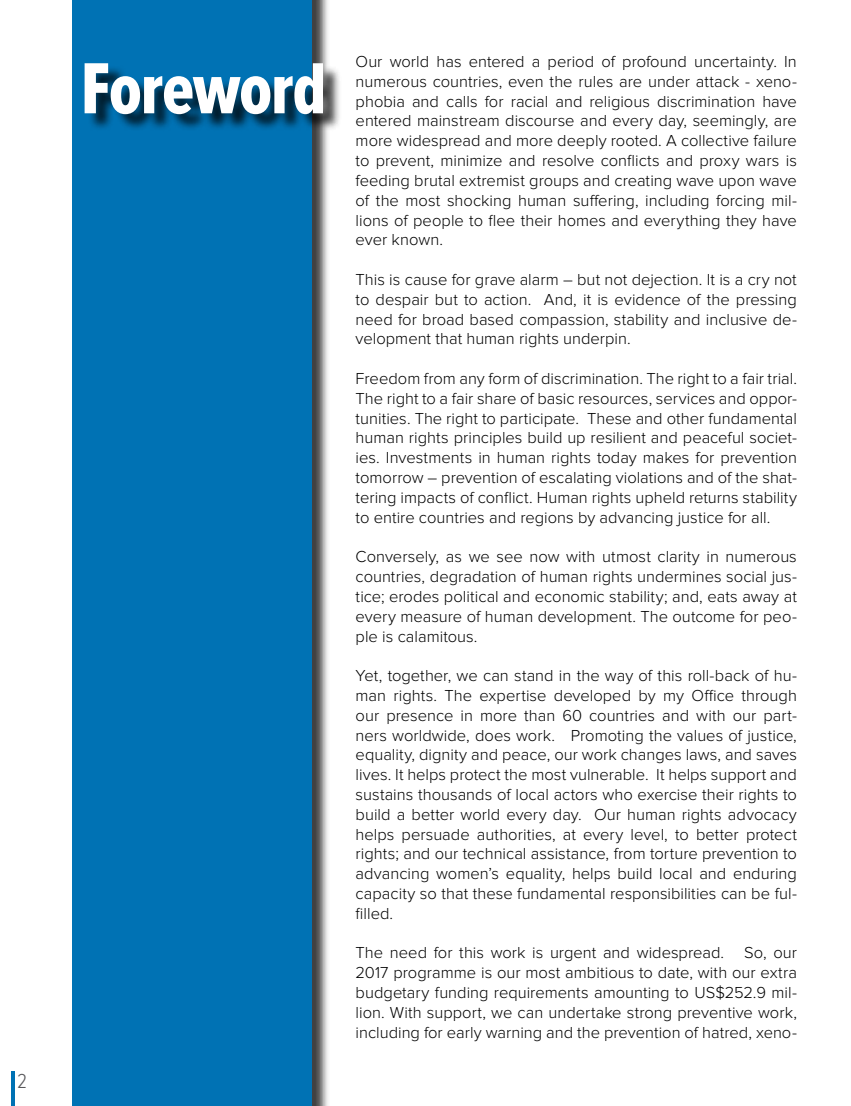
<style>
.page{position:relative;width:851px;height:1106px;background:#fff}
.page>*{position:absolute;margin:0;border:0;box-sizing:border-box;transform-origin:0 0}
.t1{font:75px "Proxima Nova Ex Cn Extrabld";letter-spacing:-.01em;color:#fff}
.t2{font:300 21px "Proxima Nova Cond";color:#58585b}
.t3{font:300 16.5px/19.8px "Proxima Nova";color:#000;text-align:justify}
</style>
<div class="page">
<hr style="left:11px;top:1071px;width:4px;height:35px;background:#0072b4">
<div style="left:75px;top:0;width:255px;height:1106px;background:#000;opacity:.75"></div>
<div style="left:73px;top:0;width:239px;height:1106px;background:#0072b4"></div>
<div style="left:87px;top:65px;width:254px;height:67px;background:#000;opacity:.75"></div>
<p class="t2" style="left:17px;top:1069px;width:11px">2</p>
<h1 class="t1" style="left:81px;top:47px;width:246px">Foreword</h1>
<p class="t3" style="left:355px;top:52px;width:442px">Our world has entered a period of profound uncertainty. In numerous countries, even the rules are under attack - xeno&shy;phobia and calls for racial and religious discrimination have entered mainstream discourse and every day, seemingly, are more widespread and more deeply rooted. A collective failure to prevent, minimize and resolve conflicts and proxy wars is feeding brutal extremist groups and creating wave upon wave of the most shocking human suffering, including forcing mil&shy;lions of people to flee their homes and everything they have ever known.</p>
<p class="t3" style="left:355px;top:270px;width:442px">This is cause for grave alarm – but not dejection. It is a cry not to despair but to action. And, it is evidence of the pressing need for broad based compassion, stability and inclusive de&shy;velopment that human rights underpin.</p>
<p class="t3" style="left:355px;top:369px;width:443px">Freedom from any form of discrimination. The right to a fair trial.<br>The right to a fair share of basic resources, services and oppor&shy;tunities. The right to participate. These and other fundamental human rights principles build up resilient and peaceful societ&shy;ies. Investments in human rights today makes for prevention tomorrow – prevention of escalating violations and of the shat&shy;tering impacts of conflict. Human rights upheld returns stability to entire countries and regions by advancing justice for all.</p>
<p class="t3" style="left:355px;top:547px;width:442px">Conversely, as we see now with utmost clarity in numerous countries, degradation of human rights undermines social jus&shy;tice; erodes political and economic stability; and, eats away at every measure of human development. The outcome for peo&shy;ple is calamitous.</p>
<p class="t3" style="left:355px;top:666px;width:443px">Yet, together, we can stand in the way of this roll-back of hu&shy;man rights. The expertise developed by my Office through our presence in more than 60 countries and with our part&shy;ners worldwide, does work. Promoting the values of justice, equality, dignity and peace, our work changes laws, and saves lives. It helps protect the most vulnerable. It helps support and sustains thousands of local actors who exercise their rights to build a better world every day. Our human rights advocacy helps persuade authorities, at every level, to better protect rights; and our technical assistance, from torture prevention to advancing women’s equality, helps build local and enduring capacity so that these fundamental responsibilities can be ful&shy;filled.</p>
<p class="t3" style="left:355px;top:943px;width:443px">The need for this work is urgent and widespread. So, our 2017 programme is our most ambitious to date, with our extra budgetary funding requirements amounting to US$252.9 mil&shy;lion. With support, we can undertake strong preventive work, including for early warning and the prevention of hatred, xeno-</p>
</div>
